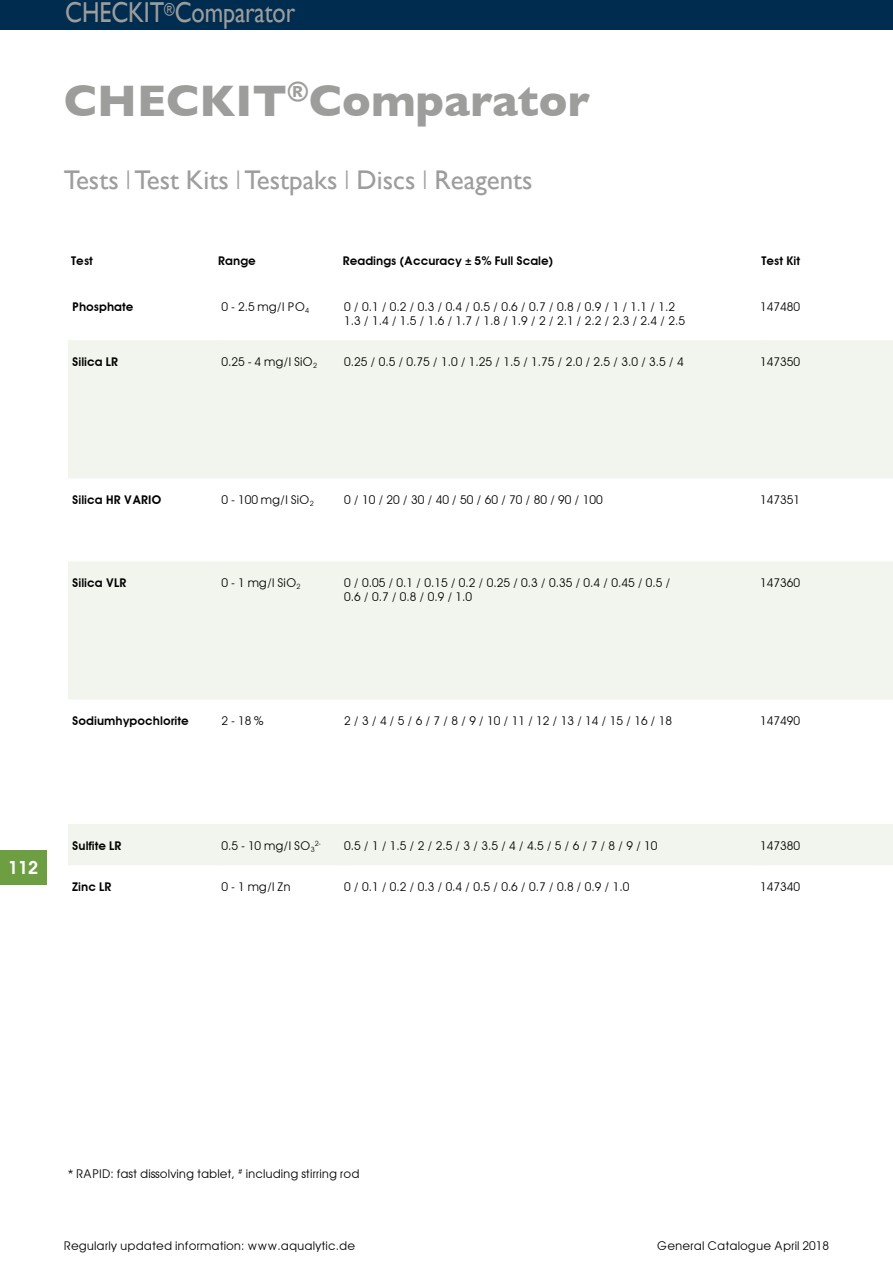
<style>
.page{position:relative;width:893px;height:1263px;background:#fff}
.page>*{position:absolute;margin:0;border:0;box-sizing:border-box;transform-origin:0 0}
.t1{font:700 45px "Gill Sans";color:#9d9d9c}
.t2{font:28.8px "Gill Sans";letter-spacing:-.005em;color:#9d9d9c;scale:.83 1}
.t3{font:27px "Gill Sans";color:#9d9d9c}
.t4{font:600 18px "Avant Garde";color:#fff}
.t5{font:12px "Avant Garde";color:#000}
.t6{font:600 12px "Avant Garde";color:#000}
.t7{font:7.2px "Avant Garde";color:#000}
.s1{font-weight:300}
</style>
<div class="page">
<div style="left:0;top:850px;width:47px;height:34px;background:#6d9e41"></div>
<div style="left:0;top:0;width:893px;height:30px;background:#002c50"></div>
<svg style="left:68px;top:340px;width:825px;height:525px;fill:#f2f5ed"></svg>
<h2 class="t2" style="left:65px;top:-4px;width:278px">CHECKIT<sup>®</sup>Comparator</h2>
<h1 class="t1" style="left:64px;top:74px;width:528px">CHECKIT<sup>®</sup>Comparator</h1>
<h3 class="t3" style="left:64px;top:164px;width:470px">Tests <span class="s1">I</span> Test Kits <span class="s1">I</span> Testpaks <span class="s1">I</span> Discs <span class="s1">I</span> Reagents</h3>
<p class="t6" style="left:71px;top:254px;width:23px">Test</p>
<p class="t6" style="left:218px;top:254px;width:39px">Range</p>
<p class="t6" style="left:343px;top:254px;width:212px">Readings (Accuracy ± 5% Full Scale)</p>
<p class="t6" style="left:762px;top:254px;width:40px">Test Kit</p>
<p class="t6" style="left:72px;top:299px;width:63px">Phosphate</p>
<p class="t5" style="left:221px;top:299px;width:89px">0 - 2.5 mg/l PO<sub>4</sub></p>
<p class="t5" style="left:344px;top:299px;width:332px">0 / 0.1 / 0.2 / 0.3 / 0.4 / 0.5 / 0.6 / 0.7 / 0.8 / 0.9 / 1 / 1.1 / 1.2</p>
<p class="t5" style="left:760px;top:299px;width:41px">147480</p>
<p class="t5" style="left:344px;top:313px;width:342px">1.3 / 1.4 / 1.5 / 1.6 / 1.7 / 1.8 / 1.9 / 2 / 2.1 / 2.2 / 2.3 / 2.4 / 2.5</p>
<p class="t6" style="left:72px;top:355px;width:47px">Silica LR</p>
<p class="t5" style="left:221px;top:354px;width:97px">0.25 - 4 mg/l SiO<sub>2</sub></p>
<p class="t5" style="left:344px;top:354px;width:341px">0.25 / 0.5 / 0.75 / 1.0 / 1.25 / 1.5 / 1.75 / 2.0 / 2.5 / 3.0 / 3.5 / 4</p>
<p class="t5" style="left:760px;top:354px;width:41px">147350</p>
<p class="t6" style="left:72px;top:493px;width:91px">Silica HR VARIO</p>
<p class="t5" style="left:221px;top:493px;width:94px">0 - 100 mg/l SiO<sub>2</sub></p>
<p class="t5" style="left:344px;top:493px;width:260px">0 / 10 / 20 / 30 / 40 / 50 / 60 / 70 / 80 / 90 / 100</p>
<p class="t5" style="left:760px;top:493px;width:41px">147351</p>
<p class="t6" style="left:72px;top:576px;width:56px">Silica VLR</p>
<p class="t5" style="left:221px;top:576px;width:81px">0 - 1 mg/l SiO<sub>2</sub></p>
<p class="t5" style="left:344px;top:576px;width:328px">0 / 0.05 / 0.1 / 0.15 / 0.2 / 0.25 / 0.3 / 0.35 / 0.4 / 0.45 / 0.5 /</p>
<p class="t5" style="left:760px;top:576px;width:41px">147360</p>
<p class="t5" style="left:344px;top:589px;width:129px">0.6 / 0.7 / 0.8 / 0.9 / 1.0</p>
<p class="t6" style="left:72px;top:714px;width:118px">Sodiumhypochlorite</p>
<p class="t5" style="left:221px;top:714px;width:44px">2 - 18 %</p>
<p class="t5" style="left:344px;top:714px;width:329px">2 / 3 / 4 / 5 / 6 / 7 / 8 / 9 / 10 / 11 / 12 / 13 / 14 / 15 / 16 / 18</p>
<p class="t5" style="left:760px;top:714px;width:41px">147490</p>
<h3 class="t4" style="left:8px;top:857px;width:32px">112</h3>
<p class="t6" style="left:72px;top:838px;width:51px">Sulfite LR</p>
<p class="t5" style="left:221px;top:838px;width:95px">0.5 - 10 mg/l SO<sub>3</sub></p>
<p class="t7" style="left:315px;top:839px;width:8px">2-</p>
<p class="t5" style="left:344px;top:838px;width:315px">0.5 / 1 / 1.5 / 2 / 2.5 / 3 / 3.5 / 4 / 4.5 / 5 / 6 / 7 / 8 / 9 / 10</p>
<p class="t5" style="left:760px;top:838px;width:41px">147380</p>
<p class="t6" style="left:72px;top:880px;width:41px">Zinc LR</p>
<p class="t5" style="left:221px;top:880px;width:71px">0 - 1 mg/l Zn</p>
<p class="t5" style="left:344px;top:880px;width:287px">0 / 0.1 / 0.2 / 0.3 / 0.4 / 0.5 / 0.6 / 0.7 / 0.8 / 0.9 / 1.0</p>
<p class="t5" style="left:760px;top:880px;width:41px">147340</p>
<p class="t5" style="left:68px;top:1167px;width:293px">* RAPID: fast dissolving tablet, <sup>#</sup> including stirring rod</p>
<p class="t5" style="left:64px;top:1239px;width:293px">Regularly updated information: www.aqualytic.de</p>
<p class="t5" style="left:657px;top:1239px;width:174px">General Catalogue April 2018</p>
</div>
